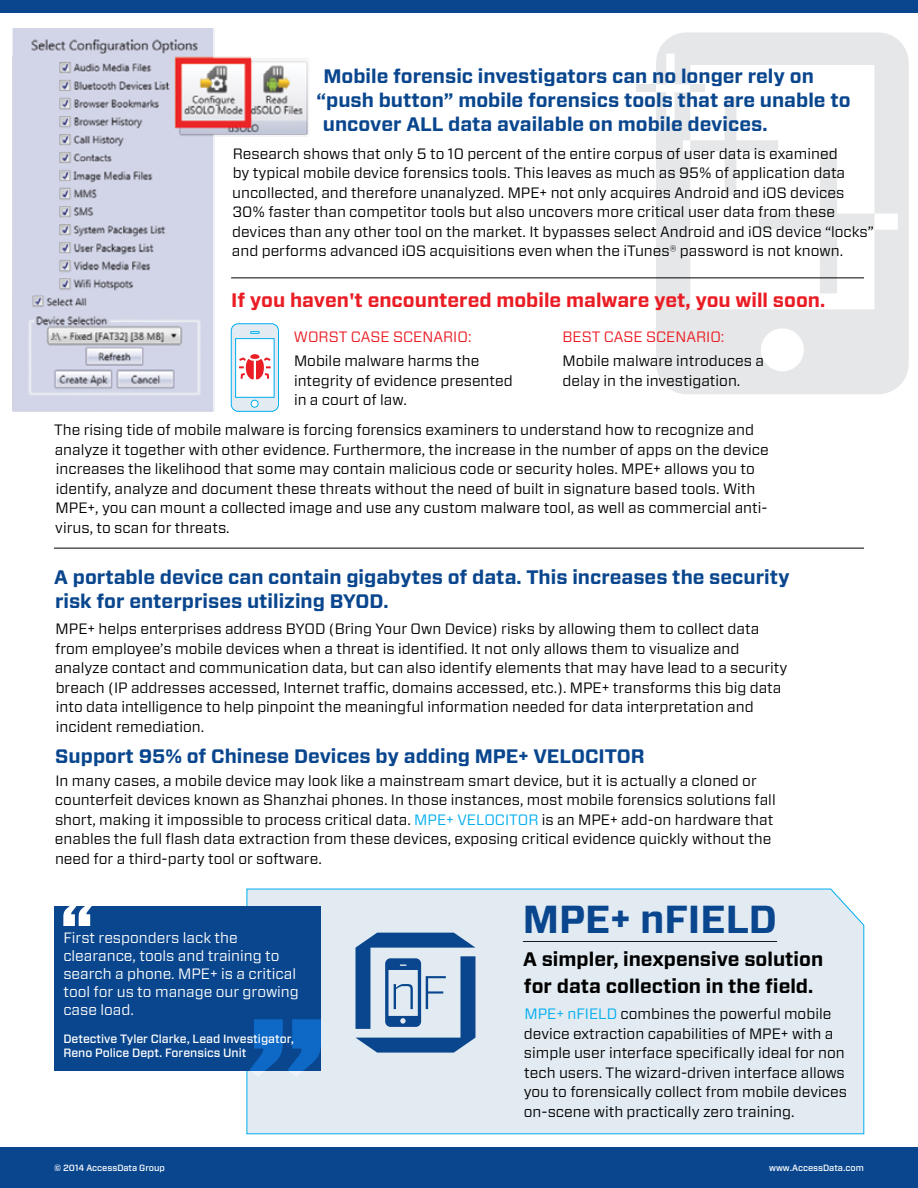
<style>
.page{position:relative;width:918px;height:1188px;background:#fff}
.page>*{position:absolute;margin:0;border:0;box-sizing:border-box;transform-origin:0 0}
.t1{font:700 39px "Vitesse Sans";color:#09468e}
.t2{font:700 19.5px/24px "Vitesse Sans";color:#09468e}
.t3{font:700 19.5px/27px "Vitesse Sans";color:#000}
.t4{font:700 19.5px "Vitesse Sans";color:#ea1d25}
.t5{font:15px/19.5px "Vitesse Sans";color:#000}
.t6{font:15px/18px "Vitesse Sans";color:#fff}
.t7{font:15px "Vitesse Sans";color:#ea1d25}
.t8{font:500 12px/14.4px "Vitesse Sans";color:#fff}
.t9{font:500 9px "Vitesse Sans";color:#fff}
.s1{color:#00aeef}
.s2{font-family:"Vitesse";font-weight:700}
</style>
<div class="page">
<div style="left:0;top:1148px;width:918px;height:40px;background:#09468e"></div>
<div style="left:0;top:0;width:918px;height:14px;background:#09468e"></div>
<img style="left:12px;top:29px;width:300px;height:382px">
<svg style="left:656px;top:32px;width:253px;height:362px;fill:#e6e7e8"></svg>
<svg style="left:690px;top:97px;width:184px;height:196px"></svg>
<div style="left:637px;top:84px;width:19px;height:8px;background:#e6e7e8"></div>
<div style="left:690px;top:84px;width:14px;height:8px;background:#e6e7e8"></div>
<div style="left:247px;top:889px;width:617px;height:245px;background:#e2ebf2"></div>
<hr style="left:231px;top:278px;width:633px;height:1px;background:#000">
<hr style="left:54px;top:548px;width:810px;height:1px;background:#000">
<svg style="left:231px;top:323px;width:48px;height:89px"></svg>
<div style="left:54px;top:906px;width:267px;height:164px;background:#09468e"></div>
<svg style="left:63px;top:906px;width:29px;height:20px"></svg>
<svg style="left:249px;top:1019px;width:72px;height:58px"></svg>
<hr style="left:523px;top:941px;width:254px;height:1px;background:#000">
<svg style="left:355px;top:933px;width:120px;height:120px;background:#7d9ec3"></svg>
<h2 class="t2" style="left:323px;top:64px;width:492px">Mobile forensic investigators can no longer rely on</h2>
<h2 class="t2" style="left:316px;top:88px;width:536px">“push button” mobile forensics tools that are unable to</h2>
<h2 class="t2" style="left:323px;top:112px;width:446px">uncover ALL data available on mobile devices.</h2>
<p class="t5" style="left:232px;top:143px;width:644px">Research shows that only 5 to 10 percent of the entire corpus of user data is examined<br>by typical mobile device forensics tools. This leaves as much as 95% of application data uncollected, and therefore unanalyzed. MPE+ not only acquires Android and iOS devices 30% faster than competitor tools but also uncovers more critical user data from these devices than any other tool on the market. It bypasses select Android and iOS device “locks” and performs advanced iOS acquisitions even when the iTunes® password is not known.</p>
<h2 class="t4" style="left:231px;top:287px;width:596px">If you haven't encountered mobile malware yet, you will soon.</h2>
<p class="t7" style="left:294px;top:327px;width:179px">WORST CASE SCENARIO:</p>
<p class="t7" style="left:562px;top:327px;width:163px">BEST CASE SCENARIO:</p>
<p class="t5" style="left:294px;top:351px;width:220px">Mobile malware harms the integrity of evidence presented in a court of law.</p>
<p class="t5" style="left:562px;top:351px;width:203px">Mobile malware introduces a delay in the investigation.</p>
<p class="t5" style="left:54px;top:420px;width:716px">The rising tide of mobile malware is forcing forensics examiners to understand how to recognize and analyze it together with other evidence. Furthermore, the increase in the number of apps on the device increases the likelihood that some may contain malicious code or security holes. MPE+ allows you to identify, analyze and document these threats without the need of built in signature based tools. With MPE+, you can mount a collected image and use any custom malware tool, as well as commercial anti&shy;virus, to scan for threats.</p>
<h2 class="t2" style="left:54px;top:565px;width:737px">A portable device can contain gigabytes of data. This increases the security risk for enterprises utilizing BYOD.</h2>
<p class="t5" style="left:55px;top:619px;width:734px">MPE+ helps enterprises address BYOD (Bring Your Own Device) risks by allowing them to collect data from employee’s mobile devices when a threat is identified. It not only allows them to visualize and analyze contact and communication data, but can also identify elements that may have lead to a security breach (IP addresses accessed, Internet traffic, domains accessed, etc.). MPE+ transforms this big data into data intelligence to help pinpoint the meaningful information needed for data interpretation and incident remediation.</p>
<h2 class="t2" style="left:55px;top:744px;width:591px">Support 95% of Chinese Devices by adding MPE+ VELOCITOR</h2>
<p class="t5" style="left:55px;top:771px;width:722px">In many cases, a mobile device may look like a mainstream smart device, but it is actually a cloned or counterfeit devices known as Shanzhai phones. In those instances, most mobile forensics solutions fall short, making it impossible to process critical data. <span class="s1">MPE+ VELOCITOR</span> is an MPE+ add-on hardware that enables the full flash data extraction from these devices, exposing critical evidence quickly without the need for a third-party tool or software.</p>
<p class="t6" style="left:63px;top:929px;width:237px">First responders lack the clearance, tools and training to search a phone. MPE+ is a critical tool for us to manage our growing case load.</p>
<p class="t8" style="left:63px;top:1032px;width:232px">Detective Tyler Clarke, Lead Investigator,<br>Reno Police Dept. Forensics Unit</p>
<h1 class="t1" style="left:523px;top:893px;width:256px">MPE+ nFIELD</h1>
<h2 class="t3" style="left:523px;top:946px;width:302px">A simpler, inexpensive solution for data collection in the field.</h2>
<p class="t5" style="left:524px;top:1004px;width:325px"><span class="s1">MPE+ nFIELD</span> combines the powerful mobile device extraction capabilities of MPE+ with a simple user interface specifically ideal for non tech users. The wizard-driven interface allows you to forensically collect from mobile devices on-scene with practically zero training.</p>
<p class="t9" style="left:54px;top:1162px;width:113px"><span class="s2">©</span> 2014 AccessData Group</p>
<p class="t9" style="left:769px;top:1162px;width:96px">www.AccessData.com</p>
</div>
